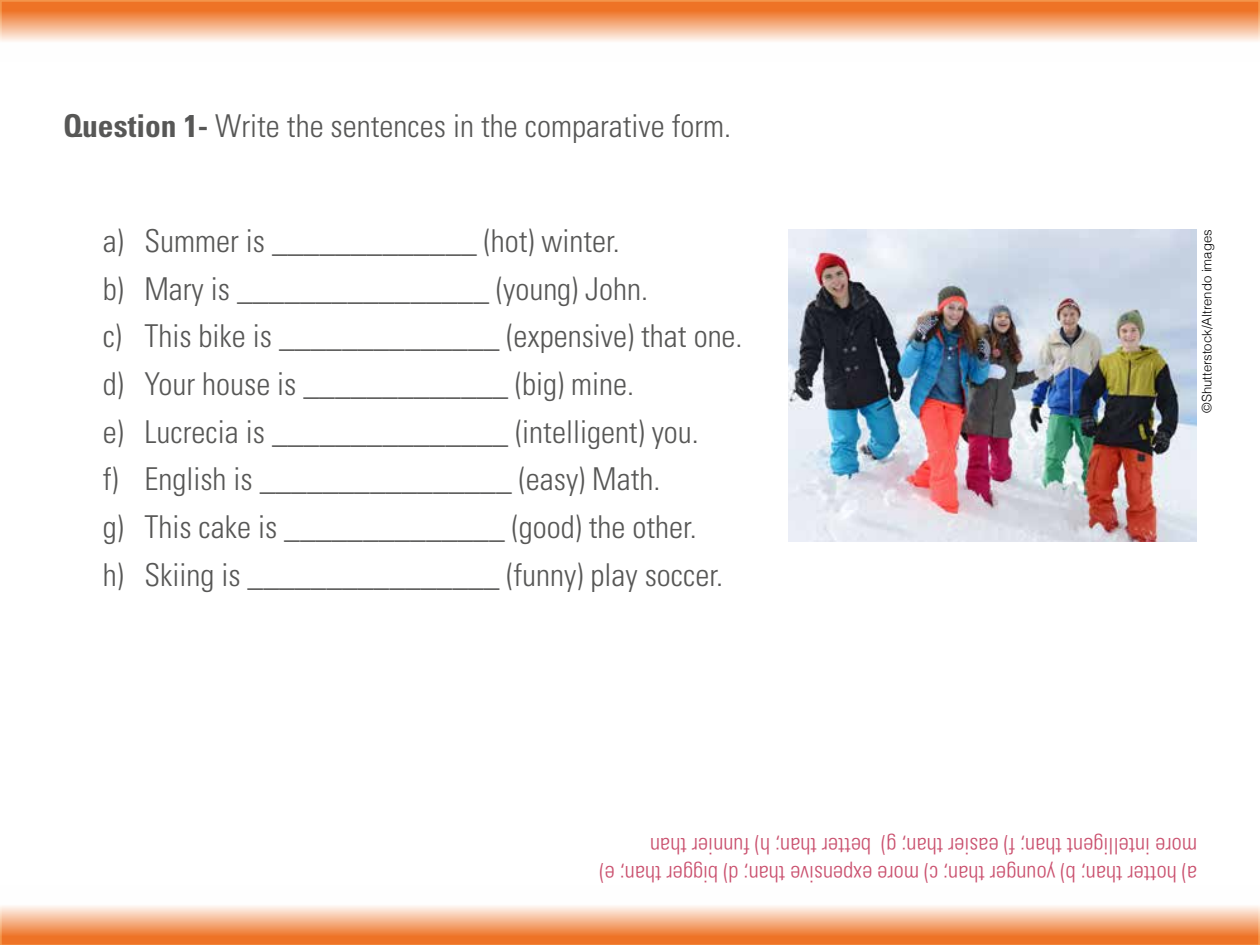
<style>
.page{position:relative;width:1260px;height:945px;background:#fff}
.page>*{position:absolute;margin:0;border:0;box-sizing:border-box;transform-origin:0 0}
.t1{font:300 condensed 31.5px/47.6px "Univers LT Std";color:#575756}
.t2{font:300 condensed 22.75px/27.3px "Univers LT Std";color:#ca506e}
.t3{font:300 13.12px "Helvetica";color:#000}
.s1{font-weight:700}
</style>
<div class="page">
<svg style="left:0;top:0;width:1260px;height:42px;background:#f4a675"></svg>
<svg style="left:0;top:906px;width:1260px;height:39px;background:#f4a676"></svg>
<img style="left:789px;top:229px;width:408px;height:313px">
<p class="t1" style="left:63px;top:102px;width:670px"><span class="s1">Question 1-</span> Write the sentences in the comparative form.</p>
<p class="t1" style="left:103px;top:217px;width:641px">a) Summer is _____________ (hot) winter.<br>b) Mary is ________________ (young) John.<br>c) This bike is ______________ (expensive) that one. d) Your house is _____________ (big) mine.<br>e) Lucrecia is _______________ (intelligent) you.<br>f) English is ________________ (easy) Math.<br>g) This cake is ______________ (good) the other.<br>h) Skiing is ________________ (funny) play soccer.</p>
<p class="t3" style="left:1196px;top:413px;width:185px;rotate:-90deg">©Shutterstock/Altrendo images</p>
<p class="t2" style="left:1197px;top:887px;width:599px;rotate:-180deg">a) hotter than; b) younger than; c) more expensive than; d) bigger than; e) more intelligent than; f) easier than; g) better than; h) funnier than</p>
</div>
